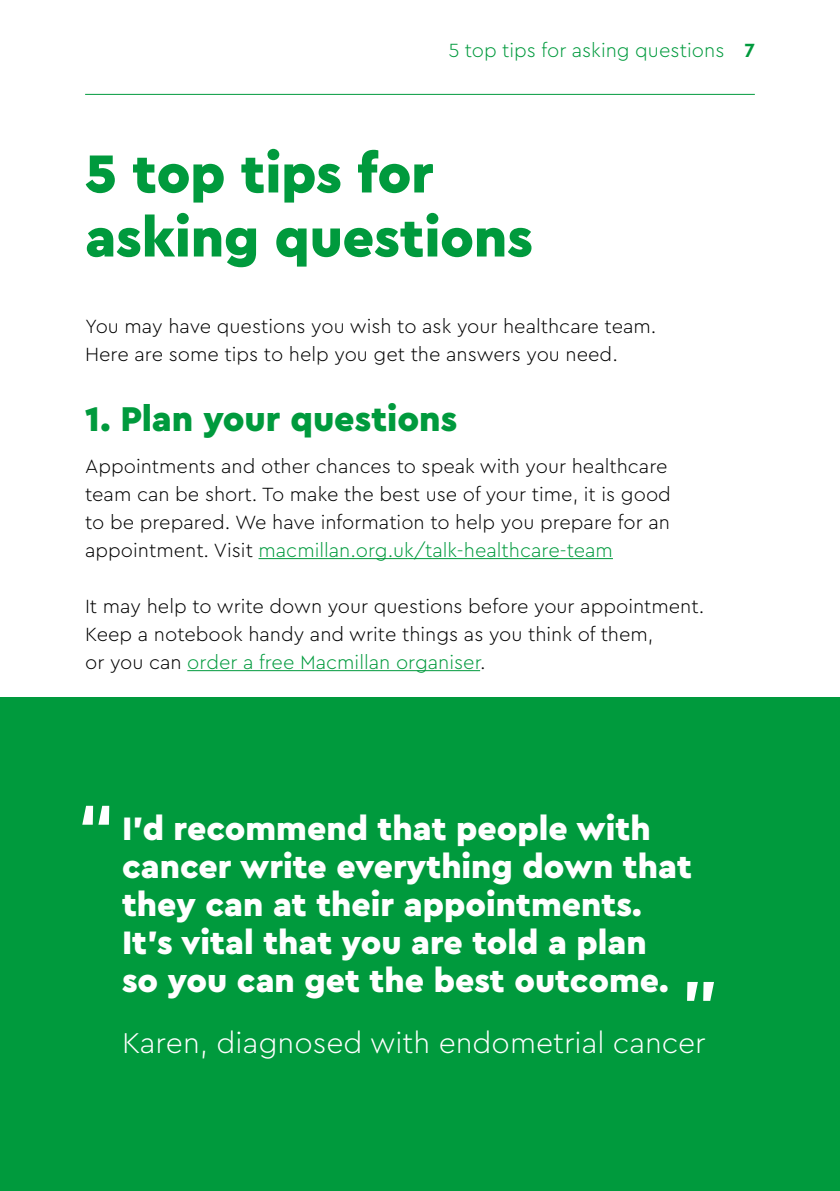
<style>
.page{position:relative;width:840px;height:1191px;background:#fff}
.page>*{position:absolute;margin:0;border:0;box-sizing:border-box;transform-origin:0 0}
.t1{font:900 56px/64px "Cera Pro Macmillan";letter-spacing:-.005em;color:#009a3d}
.t2{font:900 36px "Cera Pro Macmillan";color:#009a3d}
.t3{font:900 34px/38px "Cera Pro Macmillan";color:#fff}
.t4{font:300 30px "Cera Pro Macmillan";color:#fff}
.t5{font:300 20px/28px "Cera Pro Macmillan";color:#000}
.t6{font:300 20px "Cera Pro Macmillan";color:#009a3d}
.s1{font-weight:700}
.s2{color:#009a3d}
</style>
<div class="page">
<div style="left:0;top:697px;width:839px;height:494px;background:#009a3d"></div>
<hr style="left:85px;top:94px;width:669px;height:1px;background:#009a3d">
<svg style="left:82px;top:806px;width:27px;height:18px"></svg>
<svg style="left:687px;top:982px;width:26px;height:19px"></svg>
<hr style="left:258px;top:558px;width:354px;height:1px;background:#009a3d">
<hr style="left:187px;top:670px;width:293px;height:1px;background:#009a3d">
<p class="t6" style="left:448px;top:35px;width:308px">5 top tips for asking questions <span class="s1">7</span></p>
<h1 class="t1" style="left:85px;top:135px;width:449px">5 top tips for asking questions</h1>
<p class="t5" style="left:85px;top:310px;width:572px">You may have questions you wish to ask your healthcare team.<br>Here are some tips to help you get the answers you need.</p>
<h2 class="t2" style="left:85px;top:390px;width:373px">1. Plan your questions</h2>
<p class="t5" style="left:85px;top:450px;width:587px">Appointments and other chances to speak with your healthcare team can be short. To make the best use of your time, it is good to be prepared. We have information to help you prepare for an appointment. Visit <span class="s2">macmillan.org.uk/talk-healthcare-team</span></p>
<p class="t5" style="left:85px;top:590px;width:620px">It may help to write down your questions before your appointment.<br>Keep a notebook handy and write things as you think of them,<br>or you can <span class="s2">order a free Macmillan organiser</span>.</p>
<h2 class="t3" style="left:122px;top:806px;width:571px">I’d recommend that people with cancer write everything down that they can at their appointments.<br>It’s vital that you are told a plan<br>so you can get the best outcome.</h2>
<h3 class="t4" style="left:122px;top:1020px;width:585px">Karen, diagnosed with endometrial cancer</h3>
</div>
